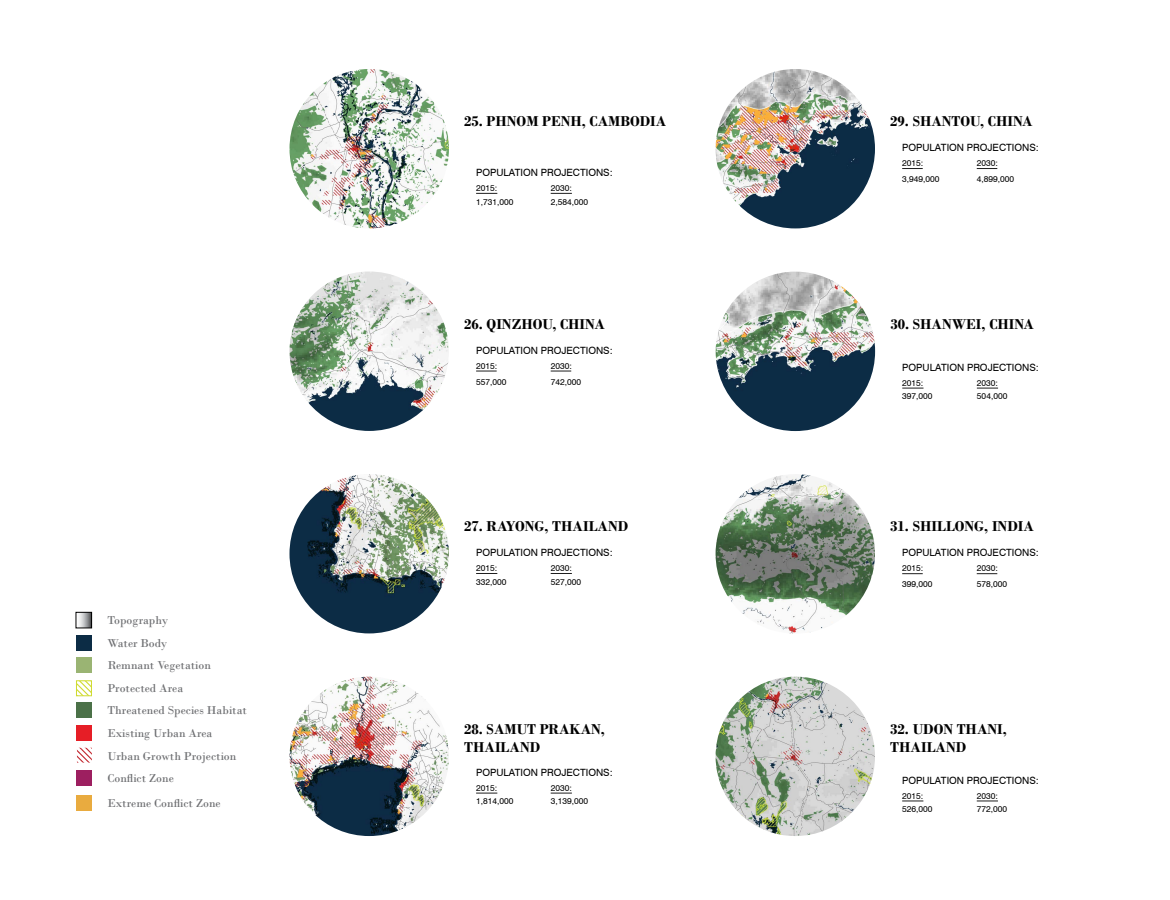
<style>
.page{position:relative;width:1170px;height:900px;background:#fff}
.page>*{position:absolute;margin:0;border:0;box-sizing:border-box;transform-origin:0 0}
.t1{font:700 15px/18px "Bodoni";color:#000}
.t2{font:12px "Bodoni";color:#6d6e71}
.t3{font:10px "Swiss 721 BT";color:#000}
.t4{font:8.5px "Swiss 721 BT";color:#000}
</style>
<div class="page">
<img style="left:716px;top:677px;width:159px;height:159px;border-radius:80px">
<img style="left:289px;top:677px;width:160px;height:159px;border-radius:80px">
<img style="left:716px;top:272px;width:159px;height:159px;border-radius:80px">
<img style="left:716px;top:69px;width:159px;height:159px;border-radius:80px">
<img style="left:716px;top:474px;width:159px;height:160px;border-radius:80px">
<img style="left:289px;top:272px;width:160px;height:159px;border-radius:80px">
<img style="left:289px;top:474px;width:160px;height:159px;border-radius:80px">
<img style="left:289px;top:69px;width:160px;height:159px;border-radius:80px">
<svg style="left:902px;top:801px;width:21px;height:1px"></svg>
<svg style="left:977px;top:801px;width:21px;height:1px"></svg>
<svg style="left:476px;top:793px;width:21px;height:1px"></svg>
<svg style="left:902px;top:388px;width:22px;height:1px"></svg>
<svg style="left:551px;top:793px;width:21px;height:1px"></svg>
<svg style="left:977px;top:388px;width:21px;height:1px"></svg>
<svg style="left:977px;top:168px;width:20px;height:1px"></svg>
<svg style="left:977px;top:573px;width:20px;height:1px"></svg>
<svg style="left:902px;top:168px;width:21px;height:1px"></svg>
<svg style="left:902px;top:573px;width:21px;height:1px"></svg>
<svg style="left:476px;top:573px;width:21px;height:1px"></svg>
<svg style="left:551px;top:573px;width:21px;height:1px"></svg>
<svg style="left:551px;top:371px;width:20px;height:1px"></svg>
<svg style="left:476px;top:371px;width:21px;height:1px"></svg>
<svg style="left:476px;top:193px;width:21px;height:1px"></svg>
<svg style="left:551px;top:193px;width:21px;height:1px"></svg>
<div style="left:76px;top:635px;width:15px;height:16px;background:#0c2c45"></div>
<svg style="left:79px;top:614px;width:11px;height:12px"></svg>
<div style="left:76px;top:612px;width:16px;height:16px;border:1px solid #000"></div>
<div style="left:76px;top:657px;width:16px;height:16px;background:#9ab473"></div>
<div style="left:76px;top:770px;width:16px;height:16px;background:#9d1f60"></div>
<div style="left:76px;top:795px;width:16px;height:16px;background:#e9ab3f"></div>
<div style="left:76px;top:703px;width:16px;height:15px;background:#4b7148"></div>
<div style="left:76px;top:725px;width:16px;height:16px;background:#e61e26"></div>
<svg style="left:78px;top:683px;width:12px;height:11px"></svg>
<div style="left:76px;top:681px;width:16px;height:15px;border:1px solid #cfdb2e"></div>
<svg style="left:77px;top:748px;width:15px;height:15px"></svg>
<p class="t2" style="left:107px;top:613px;width:62px">Topography</p>
<p class="t2" style="left:107px;top:636px;width:62px">Water Body</p>
<p class="t2" style="left:107px;top:658px;width:105px">Remnant Vegetation</p>
<p class="t2" style="left:107px;top:681px;width:77px">Protected Area</p>
<p class="t2" style="left:107px;top:726px;width:107px">Existing Urban Area</p>
<p class="t2" style="left:107px;top:749px;width:130px">Urban Growth Projection</p>
<p class="t2" style="left:107px;top:771px;width:68px">Conflict Zone</p>
<p class="t2" style="left:107px;top:796px;width:115px">Extreme Conflict Zone</p>
<p class="t2" style="left:107px;top:703px;width:141px">Threatened Species Habitat</p>
<p class="t1" style="left:464px;top:112px;width:204px">25. PHNOM PENH, CAMBODIA</p>
<p class="t3" style="left:476px;top:167px;width:138px">POPULATION PROJECTIONS:</p>
<p class="t4" style="left:476px;top:183px;width:23px">2015:</p>
<p class="t4" style="left:476px;top:196px;width:39px">1,731,000</p>
<p class="t4" style="left:551px;top:196px;width:39px">2,584,000</p>
<p class="t4" style="left:551px;top:183px;width:23px">2030:</p>
<p class="t1" style="left:464px;top:315px;width:142px">26. QINZHOU, CHINA</p>
<p class="t3" style="left:476px;top:344px;width:138px">POPULATION PROJECTIONS:</p>
<p class="t4" style="left:476px;top:376px;width:32px">557,000</p>
<p class="t4" style="left:476px;top:361px;width:23px">2015:</p>
<p class="t4" style="left:551px;top:361px;width:23px">2030:</p>
<p class="t4" style="left:551px;top:376px;width:32px">742,000</p>
<p class="t1" style="left:464px;top:517px;width:166px">27. RAYONG, THAILAND</p>
<p class="t3" style="left:476px;top:547px;width:138px">POPULATION PROJECTIONS:</p>
<p class="t4" style="left:476px;top:563px;width:23px">2015:</p>
<p class="t4" style="left:476px;top:577px;width:32px">332,000</p>
<p class="t4" style="left:551px;top:577px;width:32px">527,000</p>
<p class="t4" style="left:551px;top:563px;width:23px">2030:</p>
<p class="t1" style="left:464px;top:720px;width:142px">28. SAMUT PRAKAN,<br>THAILAND</p>
<p class="t3" style="left:476px;top:766px;width:138px">POPULATION PROJECTIONS:</p>
<p class="t4" style="left:476px;top:783px;width:23px">2015:</p>
<p class="t4" style="left:476px;top:796px;width:39px">1,814,000</p>
<p class="t4" style="left:551px;top:783px;width:23px">2030:</p>
<p class="t4" style="left:551px;top:796px;width:39px">3,139,000</p>
<p class="t1" style="left:890px;top:112px;width:144px">29. SHANTOU, CHINA</p>
<p class="t3" style="left:902px;top:142px;width:138px">POPULATION PROJECTIONS:</p>
<p class="t4" style="left:902px;top:158px;width:23px">2015:</p>
<p class="t4" style="left:902px;top:174px;width:39px">3,949,000</p>
<p class="t4" style="left:977px;top:158px;width:23px">2030:</p>
<p class="t4" style="left:977px;top:174px;width:39px">4,899,000</p>
<p class="t1" style="left:890px;top:315px;width:145px">30. SHANWEI, CHINA</p>
<p class="t3" style="left:902px;top:361px;width:138px">POPULATION PROJECTIONS:</p>
<p class="t4" style="left:902px;top:378px;width:23px">2015:</p>
<p class="t4" style="left:902px;top:391px;width:32px">397,000</p>
<p class="t4" style="left:977px;top:378px;width:23px">2030:</p>
<p class="t4" style="left:977px;top:391px;width:32px">504,000</p>
<p class="t1" style="left:890px;top:517px;width:145px">31. SHILLONG, INDIA</p>
<p class="t3" style="left:902px;top:547px;width:138px">POPULATION PROJECTIONS:</p>
<p class="t4" style="left:902px;top:563px;width:23px">2015:</p>
<p class="t4" style="left:902px;top:579px;width:32px">399,000</p>
<p class="t4" style="left:977px;top:563px;width:23px">2030:</p>
<p class="t4" style="left:977px;top:579px;width:32px">578,000</p>
<p class="t1" style="left:890px;top:720px;width:118px">32. UDON THANI,<br>THAILAND</p>
<p class="t3" style="left:902px;top:774px;width:138px">POPULATION PROJECTIONS:</p>
<p class="t4" style="left:902px;top:791px;width:23px">2015:</p>
<p class="t4" style="left:902px;top:804px;width:32px">526,000</p>
<p class="t4" style="left:977px;top:804px;width:32px">772,000</p>
<p class="t4" style="left:977px;top:791px;width:23px">2030:</p>
</div>
